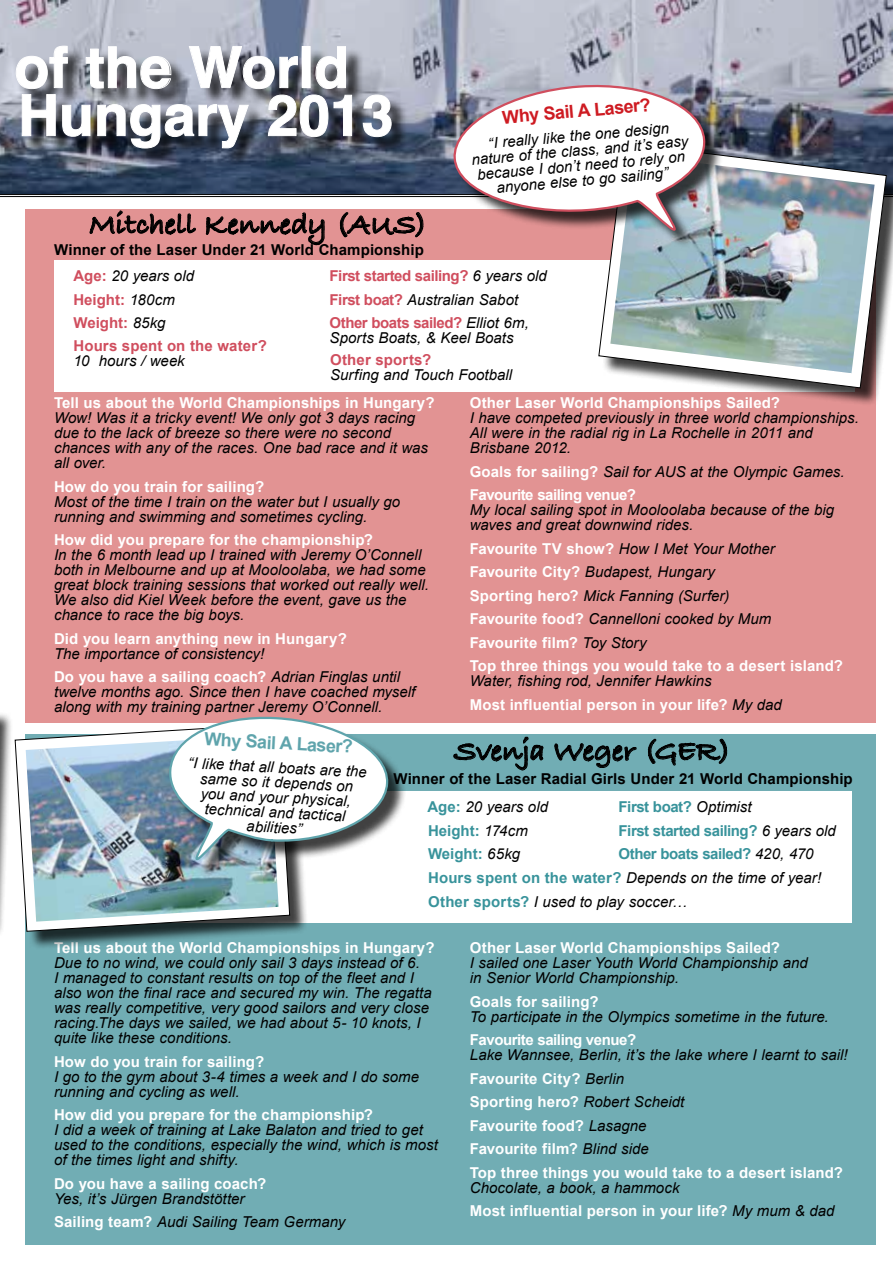
<style>
.page{position:relative;width:893px;height:1263px;background:#fff}
.page>*{position:absolute;margin:0;border:0;box-sizing:border-box;transform-origin:0 0}
.t1{font:700 57px/48px "Helvetica";color:#fff}
.t2{font:30px "Bradley Hand ITCTT Bold";color:#000}
.t3{font:700 18px "Arial";color:#ce1b22}
.t4{font:700 18px "Arial";color:#5fa4ac}
.t5{font:italic 15px/15px "Arial";color:#000}
.t6{font:700 15px/23.5px "Arial";letter-spacing:.01em;color:#fff}
.t7{font:700 15px "Arial";letter-spacing:.01em;color:#000}
.t8{font:700 15px/23.5px "Arial";letter-spacing:-.03em;color:#fff}
.t9{font:700 15px/23.5px "Arial";letter-spacing:-.03em;color:#d04e5e}
.t10{font:700 15px/23.5px "Arial";letter-spacing:-.03em;color:#38939b}
.t11{font:700 15px "Arial";letter-spacing:.01em;color:#d04e5e}
.s1{font-weight:700;font-style:normal;color:#d04e5e}
.s2{font-weight:400;font-style:italic;color:#000}
.s3{font-weight:700;font-style:normal;color:#fff}
.s4{font-weight:700;font-style:normal;color:#38939b}
</style>
<div class="page">
<div style="left:26px;top:209px;width:850px;height:514px;background:#e29393"></div>
<div style="left:26px;top:734px;width:850px;height:511px;background:#71adb4"></div>
<img style="left:0;top:0;width:893px;height:194px">
<hr style="left:0;top:194px;width:893px;height:1px;background:#000">
<hr style="left:0;top:196px;width:893px;height:1px;background:#000">
<div style="left:54px;top:260px;width:801px;height:131px;background:#fff"></div>
<div style="left:74px;top:791px;width:778px;height:131px;background:#fff"></div>
<div style="left:601px;top:146px;width:292px;height:260px;background:#000;opacity:.75"></div>
<svg style="left:598px;top:143px;width:289px;height:246px"></svg>
<img style="left:610px;top:155px;width:265px;height:218px">
<svg style="left:90px;top:210px;width:106px;height:25px"></svg>
<svg style="left:206px;top:212px;width:119px;height:34px"></svg>
<svg style="left:340px;top:212px;width:83px;height:26px"></svg>
<svg style="left:453px;top:736px;width:91px;height:35px"></svg>
<svg style="left:554px;top:743px;width:82px;height:25px"></svg>
<svg style="left:648px;top:738px;width:79px;height:28px"></svg>
<div style="left:0;top:701px;width:13px;height:237px;background:#000;opacity:.75"></div>
<div style="left:18px;top:726px;width:290px;height:224px;background:#000;opacity:.75"></div>
<svg style="left:14px;top:726px;width:276px;height:206px"></svg>
<img style="left:26px;top:735px;width:253px;height:187px">
<div style="left:456px;top:87px;width:268px;height:162px;background:#000;opacity:.75"></div>
<svg style="left:450px;top:80px;width:258px;height:154px"></svg>
<div style="left:172px;top:719px;width:235px;height:159px;background:#000;opacity:.75"></div>
<svg style="left:167px;top:716px;width:224px;height:147px"></svg>
<div style="left:0;top:48px;width:410px;height:118px;background:#000;opacity:.75"></div>
<svg style="left:16px;top:45px;width:336px;height:104px;background:#7a7e8a"></svg>
<svg style="left:362px;top:94px;width:30px;height:43px"></svg>
<h1 class="t1" style="left:15px;top:44px;width:380px">of the World<br>Hungary 2013</h1>
<h2 class="t2" style="left:89px;top:207px;width:339px">Mitchell Kennedy (AUS)</h2>
<p class="t7" style="left:54px;top:240px;width:371px">Winner of the Laser Under 21 World Championship</p>
<p class="t3" style="left:501px;top:106px;width:150px;rotate:-5deg">Why Sail A Laser?</p>
<p class="t5" style="left:470px;top:138px;width:219px;text-align:center;rotate:-5deg">“I really like the one design nature of the class, and it’s easy because I don’t need to rely on anyone else to go sailing”</p>
<p class="t5" style="left:73px;top:264px;width:122px;line-height:23.5px"><span class="s1">Age:</span> 20 years old<br><span class="s1">Height:</span> 180cm<br><span class="s1">Weight:</span> 85kg</p>
<p class="t9" style="left:330px;top:264px;width:219px">First started sailing? <span class="s2">6 years old<br></span>First boat? <span class="s2">Australian Sabot<br></span>Other boats sailed? <span class="s2">Elliot 6m,</span></p>
<p class="t5" style="left:330px;top:330px;width:185px">Sports Boats, &amp; Keel Boats</p>
<p class="t11" style="left:330px;top:350px;width:103px">Other sports?</p>
<p class="t5" style="left:330px;top:367px;width:184px">Surfing and Touch Football</p>
<p class="t11" style="left:73px;top:336px;width:195px">Hours spent on the water?</p>
<p class="t5" style="left:73px;top:353px;width:113px">10 hours / week</p>
<p class="t6" style="left:54px;top:392px;width:382px">Tell us about the World Championships in Hungary?</p>
<p class="t5" style="left:54px;top:411px;width:376px">Wow! Was it a tricky event! We only got 3 days racing due to the lack of breeze so there were no second chances with any of the races. One bad race and it was all over.</p>
<p class="t6" style="left:54px;top:475px;width:212px">How do you train for sailing?</p>
<p class="t5" style="left:54px;top:494px;width:348px">Most of the time I train on the water but I usually go running and swimming and sometimes cycling.</p>
<p class="t6" style="left:54px;top:529px;width:321px">How did you prepare for the championship?</p>
<p class="t5" style="left:54px;top:548px;width:377px">In the 6 month lead up I trained with Jeremy O’Connell both in Melbourne and up at Mooloolaba, we had some great block training sessions that worked out really well.<br>We also did Kiel Week before the event, gave us the chance to race the big boys.</p>
<p class="t6" style="left:54px;top:627px;width:294px">Did you learn anything new in Hungary?</p>
<p class="t5" style="left:54px;top:642px;width:347px;line-height:23.5px">The importance of consistency!<br><span class="s3">Do you have a sailing coach?</span> Adrian Finglas until</p>
<p class="t5" style="left:54px;top:685px;width:363px">twelve months ago. Since then I have coached myself along with my training partner Jeremy O’Connell.</p>
<p class="t6" style="left:470px;top:392px;width:312px">Other Laser World Championships Sailed?</p>
<p class="t5" style="left:470px;top:411px;width:391px">I have competed previously in three world championships.<br>All were in the radial rig in La Rochelle in 2011 and<br>Brisbane 2012.</p>
<p class="t8" style="left:470px;top:460px;width:377px">Goals for sailing? <span class="s2">Sail for AUS at the Olympic Games.<br></span>Favourite sailing venue?</p>
<p class="t5" style="left:470px;top:503px;width:366px">My local sailing spot in Mooloolaba because of the big waves and great downwind rides.</p>
<p class="t6" style="left:470px;top:537px;width:375px">Favourite TV show? <span class="s2">How I Met Your Mother </span>Favourite City? <span class="s2">Budapest, Hungary<br></span>Sporting hero? <span class="s2">Mick Fanning (Surfer)<br></span>Favourite food? <span class="s2">Cannelloni cooked by Mum<br></span>Favourite film? <span class="s2">Toy Story<br></span>Top three things you would take to a desert island?</p>
<p class="t5" style="left:470px;top:669px;width:314px;line-height:23.5px">Water, fishing rod, Jennifer Hawkins<br><span class="s3">Most influential person in your life?</span> My dad</p>
<p class="t4" style="left:205px;top:727px;width:150px;rotate:3deg">Why Sail A Laser?</p>
<p class="t5" style="left:188px;top:755px;width:181px;text-align:center;rotate:3deg">“I like that all boats are the same so it depends on you and your physical, technical and tactical abilities”</p>
<h2 class="t2" style="left:454px;top:734px;width:278px">Svenja Weger (GER)</h2>
<p class="t7" style="left:393px;top:769px;width:461px">Winner of the Laser Radial Girls Under 21 World Championship</p>
<p class="t5" style="left:427px;top:795px;width:122px;line-height:23.5px"><span class="s4">Age:</span> 20 years old<br><span class="s4">Height:</span> 174cm<br><span class="s4">Weight:</span> 65kg</p>
<p class="t10" style="left:619px;top:795px;width:219px">First boat? <span class="s2">Optimist<br></span>First started sailing? <span class="s2">6 years old<br></span>Other boats sailed? <span class="s2">420, 470</span></p>
<p class="t5" style="left:428px;top:866px;width:395px;line-height:23.5px"><span class="s4">Hours spent on the water?</span> Depends on the time of year!<br><span class="s4">Other sports?</span> I used to play soccer…</p>
<p class="t6" style="left:54px;top:936px;width:382px">Tell us about the World Championships in Hungary?</p>
<p class="t5" style="left:54px;top:955px;width:379px">Due to no wind, we could only sail 3 days instead of 6.<br>I managed to constant results on top of the fleet and I also won the final race and secured my win. The regatta was really competitive, very good sailors and very close racing.The days we sailed, we had about 5- 10 knots, I quite like these conditions.</p>
<p class="t6" style="left:54px;top:1050px;width:212px">How do you train for sailing?</p>
<p class="t5" style="left:54px;top:1069px;width:367px">I go to the gym about 3-4 times a week and I do some running and cycling as well.</p>
<p class="t6" style="left:54px;top:1103px;width:321px">How did you prepare for the championship?</p>
<p class="t5" style="left:54px;top:1122px;width:385px">I did a week of training at Lake Balaton and tried to get used to the conditions, especially the wind, which is most of the times light and shifty.</p>
<p class="t6" style="left:54px;top:1172px;width:214px">Do you have a sailing coach?</p>
<p class="t5" style="left:54px;top:1187px;width:293px;line-height:23.5px">Yes, it’s Jürgen Brandstötter<br><span class="s3">Sailing team?</span> Audi Sailing Team Germany</p>
<p class="t6" style="left:470px;top:936px;width:312px">Other Laser World Championships Sailed?</p>
<p class="t5" style="left:470px;top:955px;width:339px">I sailed one Laser Youth World Championship and in Senior World Championship.</p>
<p class="t6" style="left:470px;top:990px;width:130px">Goals for sailing?</p>
<p class="t5" style="left:470px;top:1009px;width:360px">To participate in the Olympics sometime in the future.</p>
<p class="t8" style="left:470px;top:1028px;width:168px">Favourite sailing venue?</p>
<p class="t6" style="left:470px;top:1043px;width:379px"><span class="s2">Lake Wannsee, Berlin, it’s the lake where I learnt to sail!<br></span>Favourite City? <span class="s2">Berlin<br></span>Sporting hero? <span class="s2">Robert Scheidt<br></span>Favourite food? <span class="s2">Lasagne<br></span>Favourite film? <span class="s2">Blind side<br></span>Top three things you would take to a desert island?</p>
<p class="t5" style="left:470px;top:1176px;width:366px;line-height:23.5px">Chocolate, a book, a hammock<br><span class="s3">Most influential person in your life?</span> My mum &amp; dad</p>
</div>
